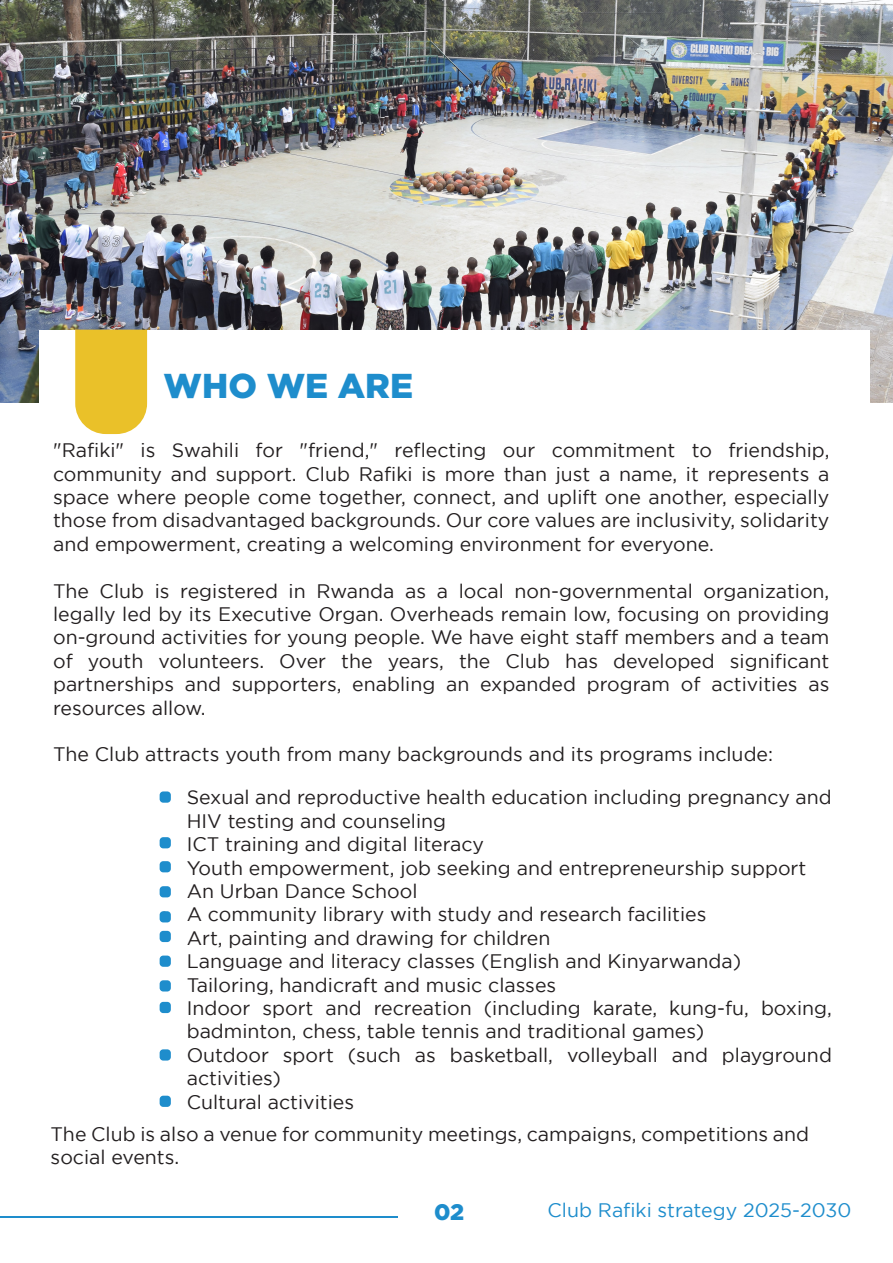
<style>
.page{position:relative;width:893px;height:1263px;background:#fff}
.page>*{position:absolute;margin:0;border:0;box-sizing:border-box;transform-origin:0 0}
.t1{font:900 34.5px "Gotham";color:#1e8dcc}
.t2{font:900 22.5px "Gotham";color:#1e8dcc}
.t3{font:19.5px/23.4px "Gotham";color:#231f20}
.t4{font:19.5px "Gotham";color:#1e8dcc}
</style>
<div class="page">
<img style="left:0;top:0;width:893px;height:402px">
<div style="left:39px;top:330px;width:831px;height:214px;background:#fff"></div>
<svg style="left:75px;top:330px;width:72px;height:104px;background:#ebc435"></svg>
<div style="left:160px;top:791px;width:11px;height:12px;background:#1e8dcc;border-radius:4px"></div>
<div style="left:160px;top:837px;width:11px;height:11px;background:#1e8dcc;border-radius:4px"></div>
<div style="left:160px;top:861px;width:11px;height:11px;background:#1e8dcc;border-radius:4px"></div>
<div style="left:160px;top:886px;width:11px;height:11px;background:#1e8dcc;border-radius:4px"></div>
<div style="left:160px;top:911px;width:11px;height:11px;background:#1e8dcc;border-radius:4px"></div>
<div style="left:160px;top:931px;width:11px;height:11px;background:#1e8dcc;border-radius:4px"></div>
<div style="left:160px;top:955px;width:11px;height:12px;background:#1e8dcc;border-radius:4px"></div>
<div style="left:160px;top:980px;width:11px;height:11px;background:#1e8dcc;border-radius:4px"></div>
<div style="left:160px;top:1002px;width:11px;height:11px;background:#1e8dcc;border-radius:4px"></div>
<div style="left:160px;top:1049px;width:11px;height:11px;background:#1e8dcc;border-radius:4px"></div>
<div style="left:160px;top:1096px;width:11px;height:11px;background:#1e8dcc;border-radius:4px"></div>
<hr style="left:0;top:1216px;width:397px;height:1px;background:#1e8dcc">
<h1 class="t1" style="left:164px;top:366px;width:251px">WHO WE ARE</h1>
<p class="t3" style="left:53px;top:438px;width:778px;text-align:justify">"Rafiki" is Swahili for "friend," reflecting our commitment to friendship, community and support. Club Rafiki is more than just a name, it represents a space where people come together, connect, and uplift one another, especially those from disadvantaged backgrounds. Our core values are inclusivity, solidarity and empowerment, creating a welcoming environment for everyone.</p>
<p class="t3" style="left:53px;top:579px;width:778px;text-align:justify">The Club is registered in Rwanda as a local non-governmental organization, legally led by its Executive Organ. Overheads remain low, focusing on providing on-ground activities for young people. We have eight staff members and a team of youth volunteers. Over the years, the Club has developed significant partnerships and supporters, enabling an expanded program of activities as resources allow.</p>
<p class="t3" style="left:53px;top:742px;width:721px">The Club attracts youth from many backgrounds and its programs include:</p>
<p class="t3" style="left:187px;top:785px;width:647px;text-indent:-27px">• Sexual and reproductive health education including pregnancy and<br>HIV testing and counseling</p>
<p class="t3" style="left:160px;top:832px;width:326px">• ICT training and digital literacy</p>
<p class="t3" style="left:160px;top:856px;width:648px">• Youth empowerment, job seeking and entrepreneurship support</p>
<p class="t3" style="left:160px;top:879px;width:259px">• An Urban Dance School</p>
<p class="t3" style="left:160px;top:902px;width:548px">• A community library with study and research facilities</p>
<p class="t3" style="left:160px;top:926px;width:392px">• Art, painting and drawing for children</p>
<p class="t3" style="left:160px;top:949px;width:583px">• Language and literacy classes (English and Kinyarwanda)</p>
<p class="t3" style="left:160px;top:973px;width:398px">• Tailoring, handicraft and music classes</p>
<p class="t3" style="left:187px;top:996px;width:647px;text-indent:-27px">• Indoor sport and recreation (including karate, kung-fu, boxing, badminton, chess, table tennis and traditional games)</p>
<p class="t3" style="left:187px;top:1043px;width:647px;text-indent:-27px">• Outdoor sport (such as basketball, volleyball and playground activities)</p>
<p class="t3" style="left:51px;top:1085px;width:760px;line-height:32px;text-indent:109px">• Cultural activities<br>The Club is also a venue for community meetings, campaigns, competitions and</p>
<p class="t3" style="left:51px;top:1145px;width:130px">social events.</p>
<p class="t2" style="left:434px;top:1199px;width:32px">02</p>
<p class="t4" style="left:548px;top:1200px;width:305px">Club Rafiki strategy 2025-2030</p>
</div>
